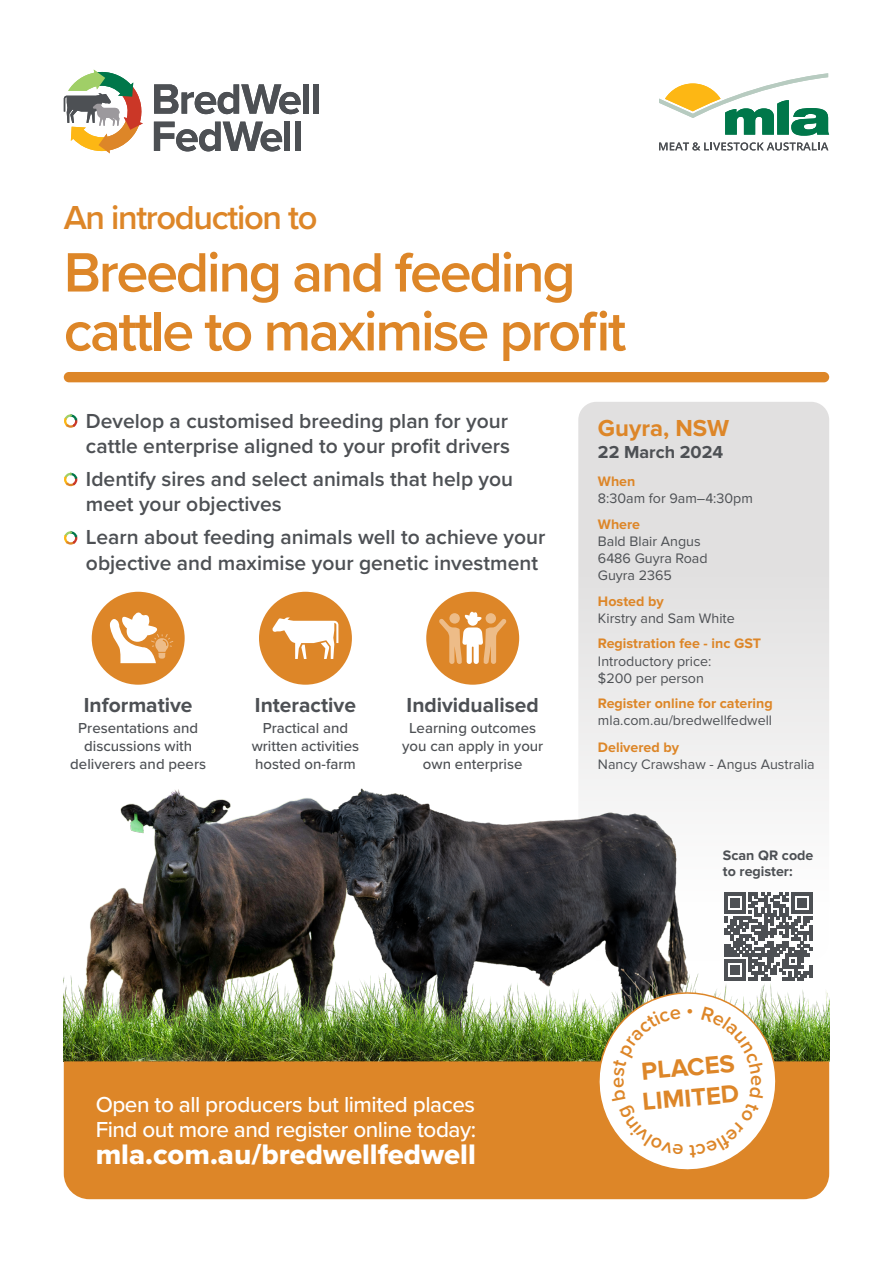
<style>
.page{position:relative;width:893px;height:1263px;background:#fff}
.page>*{position:absolute;margin:0;border:0;box-sizing:border-box;transform-origin:0 0}
.t1{font:600 57.45px/58.9px "Proxima Nova";letter-spacing:-.04em;color:#dd8628}
.t2{font:600 34.5px "Proxima Nova";letter-spacing:-.04em;color:#dd8628}
.t3{font:29.25px "Proxima Nova Extrabld";color:#fff}
.t4{font:700 25.5px/30.6px "Proxima Nova";color:#dd8628}
.t5{font:700 24px "Proxima Nova";color:#dd8628}
.t6{font:500 22.5px/25.5px "Proxima Nova";letter-spacing:-.02em;color:#fff}
.t7{font:600 21px/25.2px "Proxima Nova";color:#4d5054}
.t8{font:700 21px "Proxima Nova";color:#4d5054}
.t9{font:700 18px "Proxima Nova";color:#4d5054}
.t10{font:500 15px/18px "Proxima Nova";color:#4d5054;text-align:center}
.t11{font:14.25px/17.1px "Proxima Nova";color:#4d5054}
.t12{font:700 14.25px "Proxima Nova";color:#dd8628}
.t13{font:700 14.25px/16.5px "Proxima Nova";color:#4d5054}
</style>
<div class="page">
<div style="left:578px;top:402px;width:251px;height:559px;background:linear-gradient(to bottom,#dcdbdb,#fafafa);border-radius:18px"></div>
<img style="left:86px;top:789px;width:215px;height:185px">
<img style="left:301px;top:789px;width:386px;height:185px">
<img style="left:64px;top:974px;width:765px;height:87px">
<svg style="left:659px;top:73px;width:170px;height:63px"></svg>
<svg style="left:659px;top:142px;width:169px;height:8px"></svg>
<div style="left:92px;top:592px;width:93px;height:93px;background:#dd8628;border-radius:50%"></div>
<div style="left:259px;top:592px;width:93px;height:93px;background:#dd8628;border-radius:50%"></div>
<svg style="left:272px;top:617px;width:66px;height:42px"></svg>
<div style="left:426px;top:592px;width:93px;height:93px;background:#dd8628;border-radius:50%"></div>
<svg style="left:439px;top:612px;width:67px;height:52px"></svg>
<svg style="left:110px;top:612px;width:63px;height:51px"></svg>
<div style="left:64px;top:1061px;width:765px;height:138px;background:#dd8628"></div>
<svg style="left:154px;top:122px;width:128px;height:29px"></svg>
<div style="left:284px;top:122px;width:6px;height:29px;background:#4d5054"></div>
<div style="left:295px;top:122px;width:5px;height:29px;background:#4d5054"></div>
<svg style="left:154px;top:84px;width:147px;height:30px"></svg>
<div style="left:303px;top:84px;width:6px;height:30px;background:#4d5054"></div>
<div style="left:313px;top:84px;width:6px;height:30px;background:#4d5054"></div>
<svg style="left:64px;top:70px;width:79px;height:83px"></svg>
<div style="left:64px;top:372px;width:765px;height:10px;background:#dd8628;border-radius:5px"></div>
<svg style="left:64px;top:414px;width:13px;height:14px"></svg>
<svg style="left:64px;top:472px;width:13px;height:14px"></svg>
<svg style="left:64px;top:531px;width:13px;height:14px"></svg>
<svg style="left:725px;top:893px;width:87px;height:87px"></svg>
<svg style="left:592px;top:986px;width:190px;height:190px"></svg>
<h2 class="t2" style="left:64px;top:192px;width:255px">An introduction to</h2>
<h1 class="t1" style="left:64px;top:241px;width:564px">Breeding and feeding cattle to maximise profit</h1>
<p class="t7" style="left:86px;top:407px;width:426px">Develop a customised breeding plan for your cattle enterprise aligned to your profit drivers</p>
<p class="t7" style="left:86px;top:466px;width:429px">Identify sires and select animals that help you meet your objectives</p>
<p class="t7" style="left:86px;top:524px;width:461px">Learn about feeding animals well to achieve your objective and maximise your genetic investment</p>
<p class="t8" style="left:84px;top:693px;width:110px">Informative</p>
<p class="t10" style="left:70px;top:718px;width:137px">Presentations and discussions with deliverers and peers</p>
<p class="t8" style="left:255px;top:693px;width:103px">Interactive</p>
<p class="t10" style="left:252px;top:718px;width:109px">Practical and written activities hosted on-farm</p>
<p class="t8" style="left:407px;top:693px;width:134px">Individualised</p>
<p class="t10" style="left:402px;top:718px;width:143px">Learning outcomes you can apply in your own enterprise</p>
<p class="t5" style="left:598px;top:414px;width:133px">Guyra, NSW</p>
<p class="t9" style="left:598px;top:442px;width:127px">22 March 2024</p>
<p class="t12" style="left:598px;top:473px;width:39px">When</p>
<p class="t11" style="left:598px;top:490px;width:156px">8:30am for 9am–4:30pm</p>
<p class="t12" style="left:598px;top:516px;width:44px">Where</p>
<p class="t11" style="left:598px;top:533px;width:111px">Bald Blair Angus<br>6486 Guyra Road<br>Guyra 2365</p>
<p class="t12" style="left:598px;top:593px;width:67px">Hosted by</p>
<p class="t11" style="left:598px;top:610px;width:138px">Kirstry and Sam White</p>
<p class="t12" style="left:598px;top:635px;width:165px">Registration fee - inc GST</p>
<p class="t11" style="left:598px;top:652px;width:115px">Introductory price: $200 per person</p>
<p class="t12" style="left:598px;top:695px;width:176px">Register online for catering</p>
<p class="t11" style="left:598px;top:712px;width:176px">mla.com.au/bredwellfedwell</p>
<p class="t12" style="left:598px;top:738px;width:83px">Delivered by</p>
<p class="t11" style="left:598px;top:755px;width:218px">Nancy Crawshaw - Angus Australia</p>
<p class="t13" style="left:723px;top:847px;width:92px">Scan QR code to register:</p>
<p class="t6" style="left:96px;top:1091px;width:382px">Open to all producers but limited places<br>Find out more and register online today:</p>
<h3 class="t3" style="left:96px;top:1132px;width:382px">mla.com.au/bredwellfedwell</h3>
<p class="t4" style="left:638px;top:1056px;width:99px;rotate:-5deg">PLACES<br>LIMITED</p>
</div>
